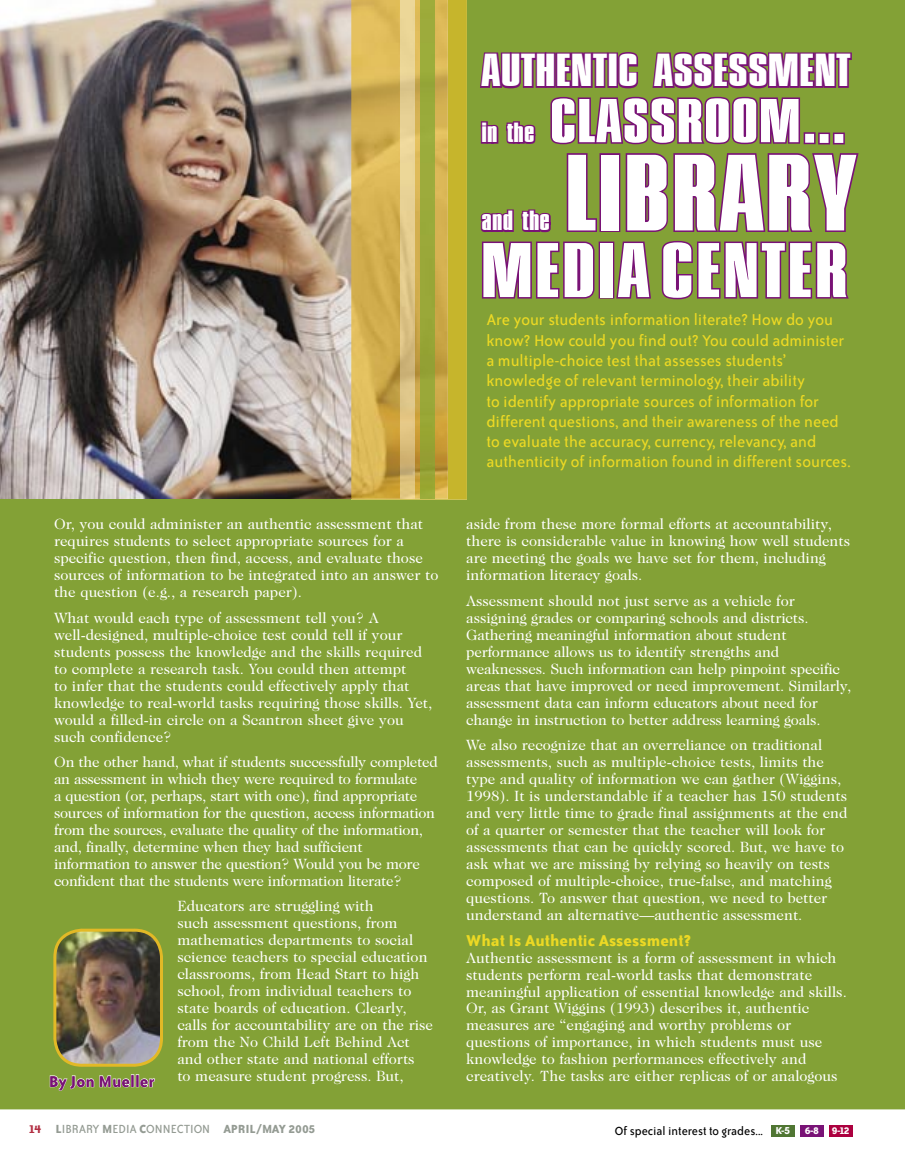
<style>
.page{position:relative;width:905px;height:1175px;background:#fff}
.page>*{position:absolute;margin:0;border:0;box-sizing:border-box;transform-origin:0 0}
.t1{font:800 105px "Pledge";letter-spacing:.04em;color:#fff}
.t2{font:800 75px "Pledge";letter-spacing:.055em;color:#fff}
.t3{font:800 60px "Pledge";letter-spacing:.04em;color:#fff}
.t4{font:800 45px "Pledge";letter-spacing:.03em;color:#fff}
.t5{font:800 27px "Pledge";letter-spacing:.03em;color:#fff}
.t6{font:18px/20.2px "Bailey Sans ITC";color:#ecd924}
.t7{font:700 18px "Bailey Sans ITC";color:#ecd924}
.t8{font:700 18px "Bailey Sans ITC";color:#791276}
.t9{font:15px/17px "Caslon Two Twenty Four";color:#fff}
.t10{font:15px/17px "Caslon Two Twenty Four";letter-spacing:-.02em;color:#fff}
.t11{font:13.5px "Bailey Sans ITC";color:#000}
.t12{font:13.5px "Bailey Sans ITC";color:#949b93}
.s1{font-weight:700;color:#b22e42}
.s2{font-weight:700}
.s3{font-weight:700;font-size:11.55px;color:#fff}
.s4{font-weight:700;font-size:12.15px;color:#fff}
</style>
<div class="page">
<div style="left:771px;top:1125px;width:23px;height:11px;background:#507633"></div>
<div style="left:800px;top:1125px;width:23px;height:11px;background:#791276"></div>
<div style="left:828px;top:1125px;width:23px;height:11px;background:#ac003f"></div>
<div style="left:0;top:0;width:904px;height:1109px;background:#83a136"></div>
<svg style="left:49px;top:1074px;width:107px;height:17px;background:#a4ba6b"></svg>
<img style="left:53px;top:928px;width:110px;height:138px">
<img style="left:0;top:0;width:351px;height:499px">
<svg style="left:351px;top:0;width:116px;height:500px;background:#d0b149"></svg>
<div style="left:420px;top:0;width:14px;height:498px;background:#9aa839"></div>
<img style="left:401px;top:0;width:13px;height:498px">
<svg style="left:478px;top:50px;width:382px;height:251px;background:#7f7648"></svg>
<h3 class="t4" style="left:482px;top:45px;width:369px">AUTHENTIC ASSESSMENT</h3>
<h3 class="t5" style="left:482px;top:117px;width:54px">in the</h3>
<h3 class="t3" style="left:550px;top:87px;width:296px">CLASSROOM…</h3>
<p class="t9" style="left:54px;top:515px;width:386px">Or, you could administer an authentic assessment that requires students to select appropriate sources for a specific question, then find, access, and evaluate those sources of information to be integrated into an answer to the question (e.g., a research paper).</p>
<p class="t9" style="left:54px;top:609px;width:380px">What would each type of assessment tell you? A well-designed, multiple-choice test could tell if your students possess the knowledge and the skills required to complete a research task. You could then attempt<br>to infer that the students could effectively apply that knowledge to real-world tasks requiring those skills. Yet, would a filled-in circle on a Scantron sheet give you such confidence?</p>
<p class="t10" style="left:54px;top:753px;width:385px">On the other hand, what if students successfully completed an assessment in which they were required to formulate<br>a question (or, perhaps, start with one), find appropriate sources of information for the question, access information from the sources, evaluate the quality of the information, and, finally, determine when they had sufficient information to answer the question? Would you be more confident that the students were information literate?</p>
<p class="t9" style="left:177px;top:897px;width:257px">Educators are struggling with<br>such assessment questions, from mathematics departments to social science teachers to special education classrooms, from Head Start to high school, from individual teachers to state boards of education. Clearly, calls for accountability are on the rise from the No Child Left Behind Act and other state and national efforts<br>to measure student progress. But,</p>
<p class="t8" style="left:49px;top:1071px;width:107px">By Jon Mueller</p>
<h1 class="t1" style="left:566px;top:134px;width:291px">LIBRARY</h1>
<h2 class="t2" style="left:482px;top:228px;width:366px">MEDIA CENTER</h2>
<p class="t6" style="left:486px;top:310px;width:365px">Are your students information literate? How do you know? How could you find out? You could administer a multiple-choice test that assesses students’ knowledge of relevant terminology, their ability<br>to identify appropriate sources of information for different questions, and their awareness of the need to evaluate the accuracy, currency, relevancy, and authenticity of information found in different sources.</p>
<h3 class="t5" style="left:482px;top:206px;width:69px">and the</h3>
<p class="t9" style="left:466px;top:515px;width:385px">aside from these more formal efforts at accountability, there is considerable value in knowing how well students are meeting the goals we have set for them, including information literacy goals.</p>
<p class="t9" style="left:466px;top:592px;width:386px">Assessment should not just serve as a vehicle for assigning grades or comparing schools and districts.<br>Gathering meaningful information about student performance allows us to identify strengths and weaknesses. Such information can help pinpoint specific areas that have improved or need improvement. Similarly, assessment data can inform educators about need for change in instruction to better address learning goals.</p>
<p class="t9" style="left:466px;top:736px;width:382px">We also recognize that an overreliance on traditional assessments, such as multiple-choice tests, limits the type and quality of information we can gather (Wiggins, 1998). It is understandable if a teacher has 150 students and very little time to grade final assignments at the end of a quarter or semester that the teacher will look for assessments that can be quickly scored. But, we have to ask what we are missing by relying so heavily on tests composed of multiple-choice, true-false, and matching questions. To answer that question, we need to better understand an alternative—authentic assessment.</p>
<p class="t7" style="left:466px;top:930px;width:226px">What Is Authentic Assessment?</p>
<p class="t9" style="left:466px;top:949px;width:382px">Authentic assessment is a form of assessment in which students perform real-world tasks that demonstrate meaningful application of essential knowledge and skills.<br>Or, as Grant Wiggins (1993) describes it, authentic measures are “engaging and worthy problems or questions of importance, in which students must use knowledge to fashion performances effectively and creatively. The tasks are either replicas of or analogous</p>
<p class="t12" style="left:28px;top:1121px;width:288px"><span class="s1">14</span> <span class="s2">L</span>IBRARY <span class="s2">M</span>EDIA <span class="s2">C</span>ONNECTION <span class="s2">APRIL/MAY 2005</span></p>
<p class="t11" style="left:614px;top:1123px;width:236px">Of special interest to grades... <span class="s3">K-</span><span class="s4">5</span> <span class="s3">6-8 9-12</span></p>
</div>
